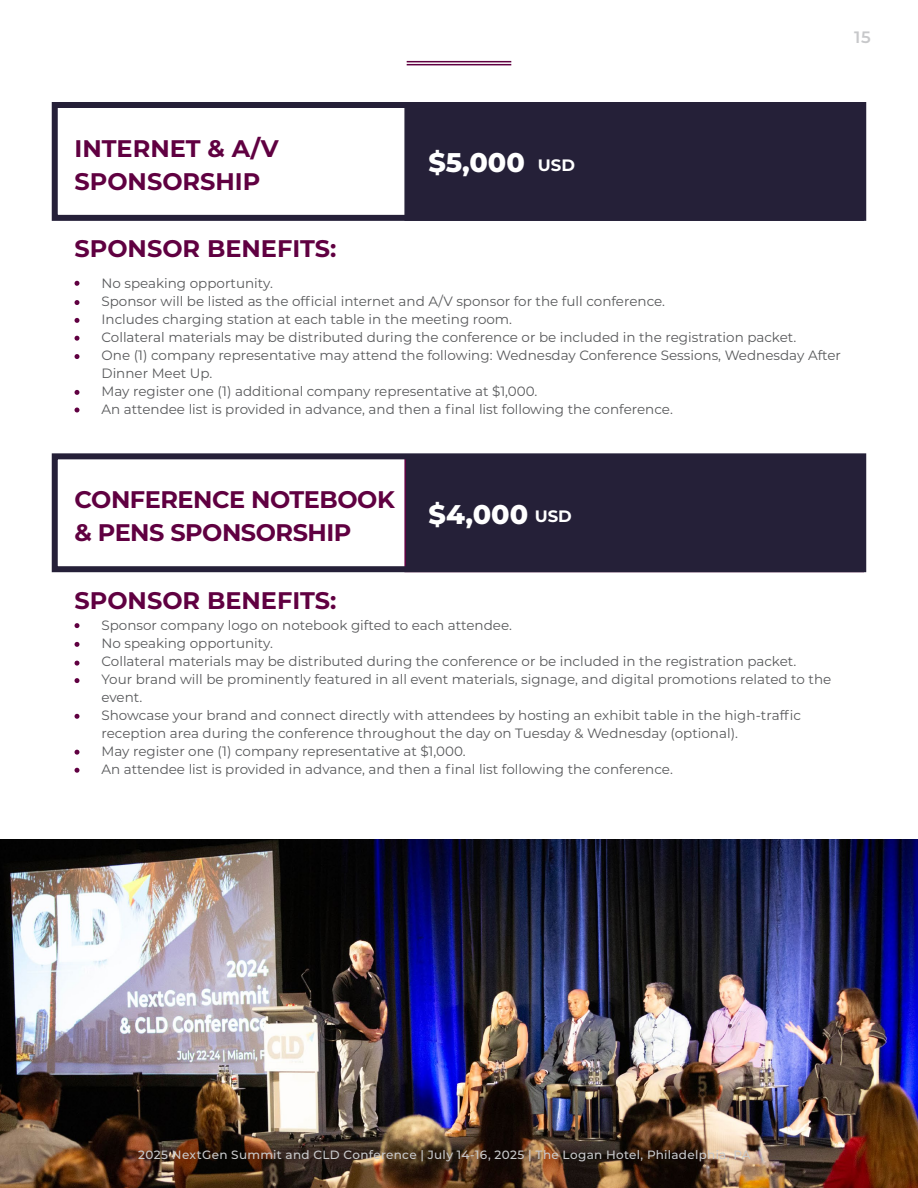
<style>
.page{position:relative;width:918px;height:1188px;background:#fff}
.page>*{position:absolute;margin:0;border:0;box-sizing:border-box;transform-origin:0 0}
.t1{font:800 27px "Montserrat";color:#fff}
.t2{font:700 24px/33px "Montserrat";color:#600041}
.t3{font:700 24px/33px "Montserrat";letter-spacing:-.02em;color:#600041}
.t4{font:600 16.5px "Montserrat";color:#c7c8ca}
.t5{font:13.5px/18px "Montserrat";color:#58595b}
.t6{font:500 12px "Montserrat";letter-spacing:.025em;color:#c9cacc}
.s1{font-weight:700;font-size:16.5px}
</style>
<div class="page">
<svg style="left:75px;top:281px;width:5px;height:5px"></svg>
<svg style="left:75px;top:390px;width:5px;height:5px"></svg>
<svg style="left:75px;top:318px;width:5px;height:5px"></svg>
<svg style="left:75px;top:408px;width:5px;height:4px"></svg>
<svg style="left:75px;top:300px;width:5px;height:5px"></svg>
<svg style="left:75px;top:336px;width:5px;height:5px"></svg>
<svg style="left:75px;top:354px;width:5px;height:5px"></svg>
<hr style="left:407px;top:61px;width:104px;height:1px;background:#600041">
<hr style="left:407px;top:64px;width:104px;height:1px;background:#600041">
<div style="left:404px;top:104px;width:460px;height:117px;background:#252038;border:2px solid #252038"></div>
<div style="left:52px;top:102px;width:814px;height:119px;border:6px solid #252038"></div>
<svg style="left:75px;top:623px;width:5px;height:5px"></svg>
<svg style="left:75px;top:661px;width:5px;height:5px"></svg>
<svg style="left:75px;top:642px;width:5px;height:5px"></svg>
<svg style="left:75px;top:678px;width:5px;height:5px"></svg>
<svg style="left:75px;top:714px;width:5px;height:5px"></svg>
<div style="left:404px;top:456px;width:460px;height:116px;background:#252038;border:2px solid #600041"></div>
<div style="left:52px;top:453px;width:814px;height:119px;border:6px solid #252038"></div>
<svg style="left:75px;top:750px;width:5px;height:5px"></svg>
<svg style="left:75px;top:768px;width:5px;height:5px"></svg>
<img style="left:0;top:840px;width:918px;height:348px">
<p class="t4" style="left:854px;top:25px;width:18px">15</p>
<h2 class="t2" style="left:75px;top:131px;width:206px">INTERNET &amp; A/V<br>SPONSORSHIP</h2>
<h2 class="t2" style="left:75px;top:231px;width:263px">SPONSOR BENEFITS:</h2>
<h1 class="t1" style="left:428px;top:143px;width:148px">$5,000 <span class="s1">USD</span></h1>
<p class="t5" style="left:75px;top:274px;width:200px">• No speaking opportunity.</p>
<p class="t5" style="left:75px;top:292px;width:592px">• Sponsor will be listed as the official internet and A/V sponsor for the full conference.</p>
<p class="t5" style="left:75px;top:310px;width:439px">• Includes charging station at each table in the meeting room.</p>
<p class="t5" style="left:75px;top:328px;width:723px">• Collateral materials may be distributed during the conference or be included in the registration packet.</p>
<p class="t5" style="left:102px;top:346px;width:741px;text-indent:-27px">• One (1) company representative may attend the following: Wednesday Conference Sessions, Wednesday After<br>Dinner Meet Up.</p>
<p class="t5" style="left:75px;top:382px;width:464px">• May register one (1) additional company representative at $1,000.</p>
<p class="t5" style="left:75px;top:400px;width:600px">• An attendee list is provided in advance, and then a final list following the conference.</p>
<h2 class="t3" style="left:75px;top:482px;width:322px">CONFERENCE NOTEBOOK &amp; PENS SPONSORSHIP</h2>
<h1 class="t1" style="left:428px;top:494px;width:145px">$4,000 <span class="s1">USD</span></h1>
<h2 class="t2" style="left:75px;top:582px;width:263px">SPONSOR BENEFITS:</h2>
<p class="t5" style="left:75px;top:616px;width:439px">• Sponsor company logo on notebook gifted to each attendee.</p>
<p class="t5" style="left:75px;top:634px;width:200px">• No speaking opportunity.</p>
<p class="t5" style="left:75px;top:652px;width:723px">• Collateral materials may be distributed during the conference or be included in the registration packet.</p>
<p class="t5" style="left:102px;top:670px;width:731px;text-indent:-27px">• Your brand will be prominently featured in all event materials, signage, and digital promotions related to the event.</p>
<p class="t5" style="left:102px;top:706px;width:701px;text-indent:-27px">• Showcase your brand and connect directly with attendees by hosting an exhibit table in the high-traffic reception area during the conference throughout the day on Tuesday &amp; Wednesday (optional).</p>
<p class="t5" style="left:75px;top:742px;width:393px">• May register one (1) company representative at $1,000.</p>
<p class="t5" style="left:75px;top:760px;width:600px">• An attendee list is provided in advance, and then a final list following the conference.</p>
<p class="t6" style="left:138px;top:1146px;width:614px">2025 NextGen Summit and CLD Conference | July 14-16, 2025 | The Logan Hotel, Philadelphia, PA</p>
</div>
